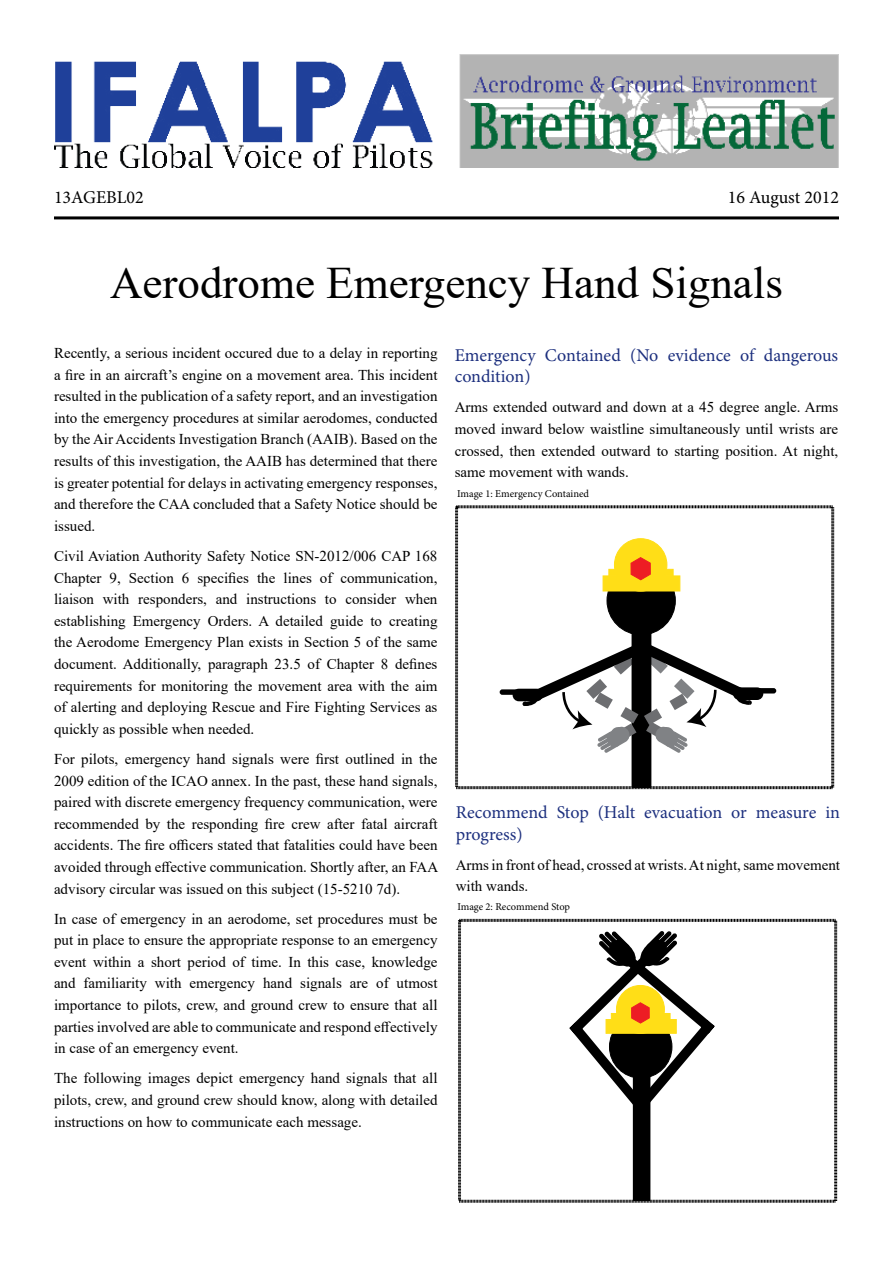
<style>
.page{position:relative;width:893px;height:1263px;background:#fff}
.page>*{position:absolute;margin:0;border:0;box-sizing:border-box;transform-origin:0 0}
.t1{font:45px "Times New Roman";color:#000}
.t2{font:18px/21.6px "Minion Pro";letter-spacing:-.005em;color:#1c2f7e}
.t3{font:18px "Minion Pro";color:#000}
.t4{font:15px/21.6px "Times New Roman";color:#000;text-align:justify}
.t5{font:10.5px "Minion Pro";letter-spacing:-.005em;color:#000}
</style>
<div class="page">
<img style="left:54px;top:54px;width:785px;height:113px">
<hr style="left:54px;top:216px;width:785px;height:3px;background:#000">
<svg style="left:455px;top:505px;width:380px;height:285px"></svg>
<svg style="left:458px;top:918px;width:380px;height:285px"></svg>
<div style="left:633px;top:1069px;width:17px;height:131px;background:#000"></div>
<svg style="left:559px;top:929px;width:166px;height:186px"></svg>
<div style="left:607px;top:566px;width:68px;height:69px;background:#000;border-radius:50%"></div>
<div style="left:632px;top:632px;width:19px;height:155px;background:#000"></div>
<div style="left:614px;top:539px;width:53px;height:52px;background:#ffde17;border-radius:50%"></div>
<div style="left:614px;top:538px;width:53px;height:53px;border:1px solid #ffde17;border-radius:50%"></div>
<div style="left:603px;top:576px;width:77px;height:15px;background:#ffde17"></div>
<div style="left:609px;top:569px;width:9px;height:7px;background:#ffde17"></div>
<div style="left:664px;top:569px;width:9px;height:7px;background:#ffde17;border:1px solid #ffde17"></div>
<svg style="left:630px;top:557px;width:21px;height:23px"></svg>
<div style="left:514px;top:690px;width:28px;height:10px;background:#000;border-radius:5px"></div>
<div style="left:513px;top:689px;width:30px;height:12px;border:2px solid #000;border-radius:5px"></div>
<div style="left:500px;top:689px;width:20px;height:6px;border:2px solid #000;border-radius:2px"></div>
<div style="left:734px;top:688px;width:28px;height:11px;background:#000;border-radius:5px"></div>
<div style="left:733px;top:687px;width:30px;height:13px;border:2px solid #000;border-radius:5px"></div>
<div style="left:756px;top:688px;width:20px;height:5px;border:2px solid #000;border-radius:2px"></div>
<svg style="left:521px;top:636px;width:234px;height:118px"></svg>
<p class="t3" style="left:54px;top:186px;width:91px">13AGEBL02</p>
<p class="t3" style="left:728px;top:186px;width:113px">16 August 2012</p>
<h1 class="t1" style="left:110px;top:251px;width:674px">Aerodrome Emergency Hand Signals</h1>
<p class="t4" style="left:54px;top:342px;width:385px">Recently, a serious incident occured due to a delay in reporting a fire in an aircraft’s engine on a movement area. This incident resulted in the publication of a safety report, and an investigation into the emergency procedures at similar aerodomes, conducted by the Air Accidents Investigation Branch (AAIB). Based on the results of this investigation, the AAIB has determined that there is greater potential for delays in activating emergency responses, and therefore the CAA concluded that a Safety Notice should be issued.</p>
<p class="t4" style="left:54px;top:545px;width:385px">Civil Aviation Authority Safety Notice SN-2012/006 CAP 168<br>Chapter 9, Section 6 specifies the lines of communication, liaison with responders, and instructions to consider when establishing Emergency Orders. A detailed guide to creating the Aerodome Emergency Plan exists in Section 5 of the same document. Additionally, paragraph 23.5 of Chapter 8 defines requirements for monitoring the movement area with the aim of alerting and deploying Rescue and Fire Fighting Services as quickly as possible when needed.</p>
<p class="t4" style="left:54px;top:748px;width:386px">For pilots, emergency hand signals were first outlined in the 2009 edition of the ICAO annex. In the past, these hand signals, paired with discrete emergency frequency communication, were recommended by the responding fire crew after fatal aircraft accidents. The fire officers stated that fatalities could have been avoided through effective communication. Shortly after, an FAA advisory circular was issued on this subject (15-5210 7d).</p>
<p class="t4" style="left:54px;top:907px;width:385px">In case of emergency in an aerodome, set procedures must be put in place to ensure the appropriate response to an emergency event within a short period of time. In this case, knowledge and familiarity with emergency hand signals are of utmost importance to pilots, crew, and ground crew to ensure that all parties involved are able to communicate and respond effectively in case of an emergency event.</p>
<p class="t4" style="left:54px;top:1067px;width:385px">The following images depict emergency hand signals that all pilots, crew, and ground crew should know, along with detailed instructions on how to communicate each message.</p>
<p class="t2" style="left:455px;top:344px;width:385px">Emergency Contained (No evidence of dangerous condition)</p>
<p class="t4" style="left:455px;top:396px;width:385px">Arms extended outward and down at a 45 degree angle. Arms moved inward below waistline simultaneously until wrists are crossed, then extended outward to starting position. At night, same movement with wands.</p>
<p class="t5" style="left:457px;top:486px;width:133px">Image 1: Emergency Contained</p>
<p class="t2" style="left:456px;top:801px;width:386px">Recommend Stop (Halt evacuation or measure in progress)</p>
<p class="t4" style="left:456px;top:853px;width:386px">Arms in front of head, crossed at wrists. At night, same movement with wands.</p>
<p class="t5" style="left:457px;top:900px;width:114px">Image 2: Recommend Stop</p>
</div>
